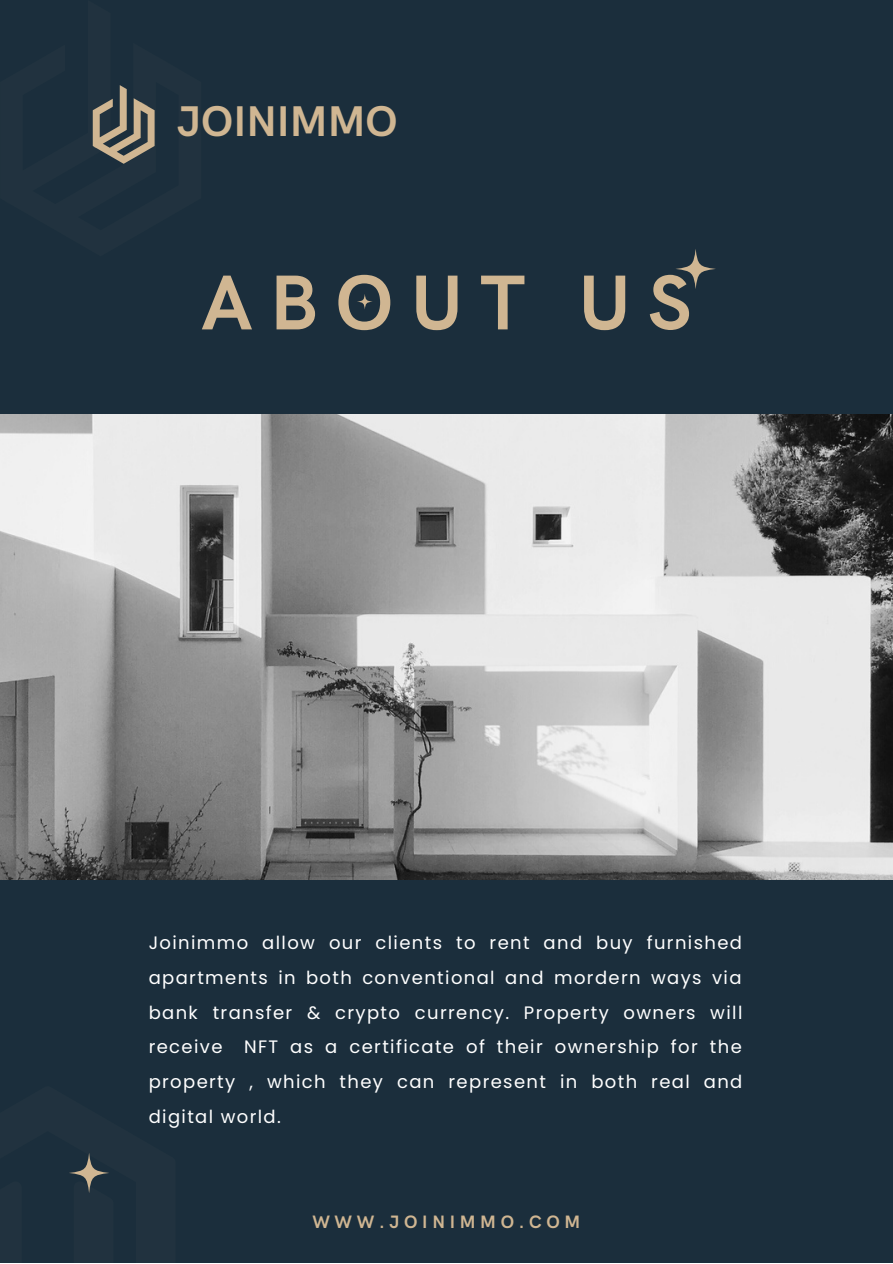
<style>
.page{position:relative;width:893px;height:1264px;background:#fff}
.page>*{position:absolute;margin:0;border:0;box-sizing:border-box;transform-origin:0 0}
.t1{font:700 78px "HK Grotesk Pro";letter-spacing:.22em;color:#d0b692}
.t2{font:700 43.05px "HK Grotesk Pro";color:#d0b692}
.t3{font:18px/34.8px "Poppins";letter-spacing:.075em;color:#fff;text-align:justify}
.t4{font:700 18px "HK Grotesk Pro";letter-spacing:.26em;color:#d0b692}
</style>
<div class="page">
<div style="left:0;top:0;width:892px;height:1262px;background:#1b2e3c"></div>
<img style="left:0;top:415px;width:892px;height:464px">
<svg style="left:357px;top:294px;width:15px;height:15px"></svg>
<svg style="left:676px;top:249px;width:39px;height:40px"></svg>
<svg style="left:69px;top:1153px;width:40px;height:40px"></svg>
<svg style="left:92px;top:85px;width:63px;height:79px"></svg>
<h2 class="t2" style="left:177px;top:97px;width:222px">JOINIMMO</h2>
<h1 class="t1" style="left:201px;top:259px;width:491px">ABOUT US</h1>
<p class="t3" style="left:149px;top:925px;width:595px">Joinimmo allow our clients to rent and buy furnished apartments in both conventional and mordern ways via bank transfer &amp; crypto currency. Property owners will receive NFT as a certificate of their ownership for the property , which they can represent in both real and digital world.</p>
<p class="t4" style="left:312px;top:1211px;width:269px">WWW.JOINIMMO.COM</p>
</div>
